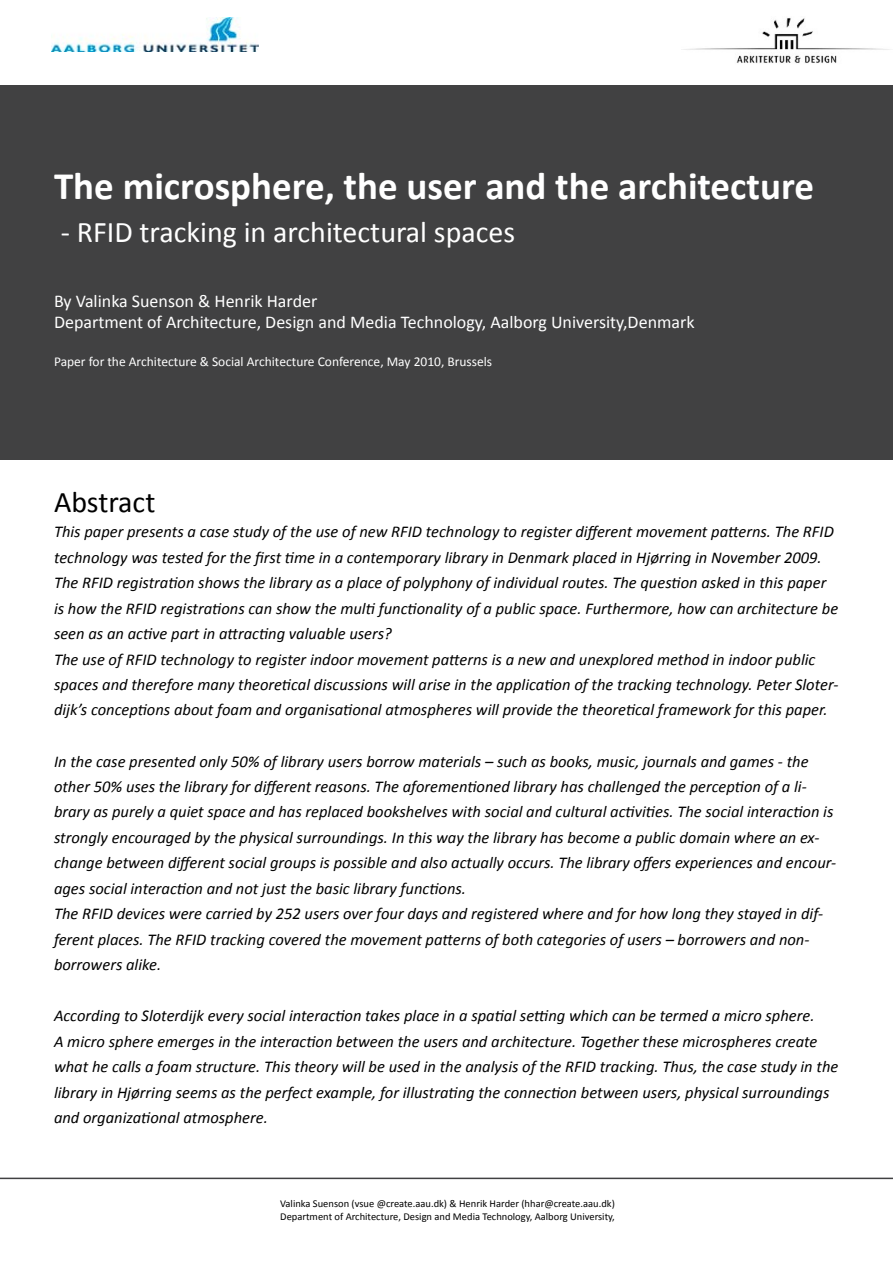
<style>
.page{position:relative;width:893px;height:1263px;background:#fff}
.page>*{position:absolute;margin:0;border:0;box-sizing:border-box;transform-origin:0 0}
.t1{font:700 39px "Calibri";color:#fff}
.t2{font:30px "Calibri";color:#fff}
.t3{font:30px "Calibri";color:#000}
.t4{font:18px/21.6px "Calibri";color:#fff}
.t5{font:italic 16.5px/25.5px "Calibri";color:#000}
.t6{font:13.5px "Calibri";color:#fff}
.t7{font:10.5px/12.6px "Calibri";color:#000}
</style>
<div class="page">
<hr style="left:0;top:1177px;width:893px;height:2px;background:#414142">
<img style="left:51px;top:17px;width:208px;height:35px">
<img style="left:683px;top:18px;width:207px;height:45px">
<div style="left:0;top:85px;width:893px;height:374px;background:#414142"></div>
<h1 class="t1" style="left:54px;top:161px;width:761px">The microsphere, the user and the architecture</h1>
<h2 class="t2" style="left:61px;top:213px;width:456px">- RFID tracking in architectural spaces</h2>
<p class="t4" style="left:54px;top:289px;width:642px">By Valinka Suenson &amp; Henrik Harder<br>Department of Architecture, Design and Media Technology, Aalborg University,Denmark</p>
<p class="t6" style="left:54px;top:353px;width:440px">Paper for the Architecture &amp; Social Architecture Conference, May 2010, Brussels</p>
<h2 class="t3" style="left:54px;top:483px;width:103px">Abstract</h2>
<p class="t5" style="left:54px;top:518px;width:786px">This paper presents a case study of the use of new RFID technology to register different movement patterns. The RFID technology was tested for the first time in a contemporary library in Denmark placed in Hjørring in November 2009.<br>The RFID registration shows the library as a place of polyphony of individual routes. The question asked in this paper is how the RFID registrations can show the multi functionality of a public space. Furthermore, how can architecture be seen as an active part in attracting valuable users?<br>The use of RFID technology to register indoor movement patterns is a new and unexplored method in indoor public spaces and therefore many theoretical discussions will arise in the application of the tracking technology. Peter Sloter&shy;dijk’s conceptions about foam and organisational atmospheres will provide the theoretical framework for this paper.</p>
<p class="t5" style="left:54px;top:747px;width:784px">In the case presented only 50% of library users borrow materials – such as books, music, journals and games - the other 50% uses the library for different reasons. The aforementioned library has challenged the perception of a li&shy;brary as purely a quiet space and has replaced bookshelves with social and cultural activities. The social interaction is strongly encouraged by the physical surroundings. In this way the library has become a public domain where an ex&shy;change between different social groups is possible and also actually occurs. The library offers experiences and encour&shy;ages social interaction and not just the basic library functions.<br>The RFID devices were carried by 252 users over four days and registered where and for how long they stayed in dif&shy;ferent places. The RFID tracking covered the movement patterns of both categories of users – borrowers and non&shy;borrowers alike.</p>
<p class="t5" style="left:54px;top:1002px;width:786px">According to Sloterdijk every social interaction takes place in a spatial setting which can be termed a micro sphere.<br>A micro sphere emerges in the interaction between the users and architecture. Together these microspheres create what he calls a foam structure. This theory will be used in the analysis of the RFID tracking. Thus, the case study in the library in Hjørring seems as the perfect example, for illustrating the connection between users, physical surroundings and organizational atmosphere.</p>
<p class="t7" style="left:280px;top:1197px;width:336px">Valinka Suenson (vsue @create.aau.dk) &amp; Henrik Harder (hhar@create.aau.dk)<br>Department of Architecture, Design and Media Technology, Aalborg University,</p>
</div>
